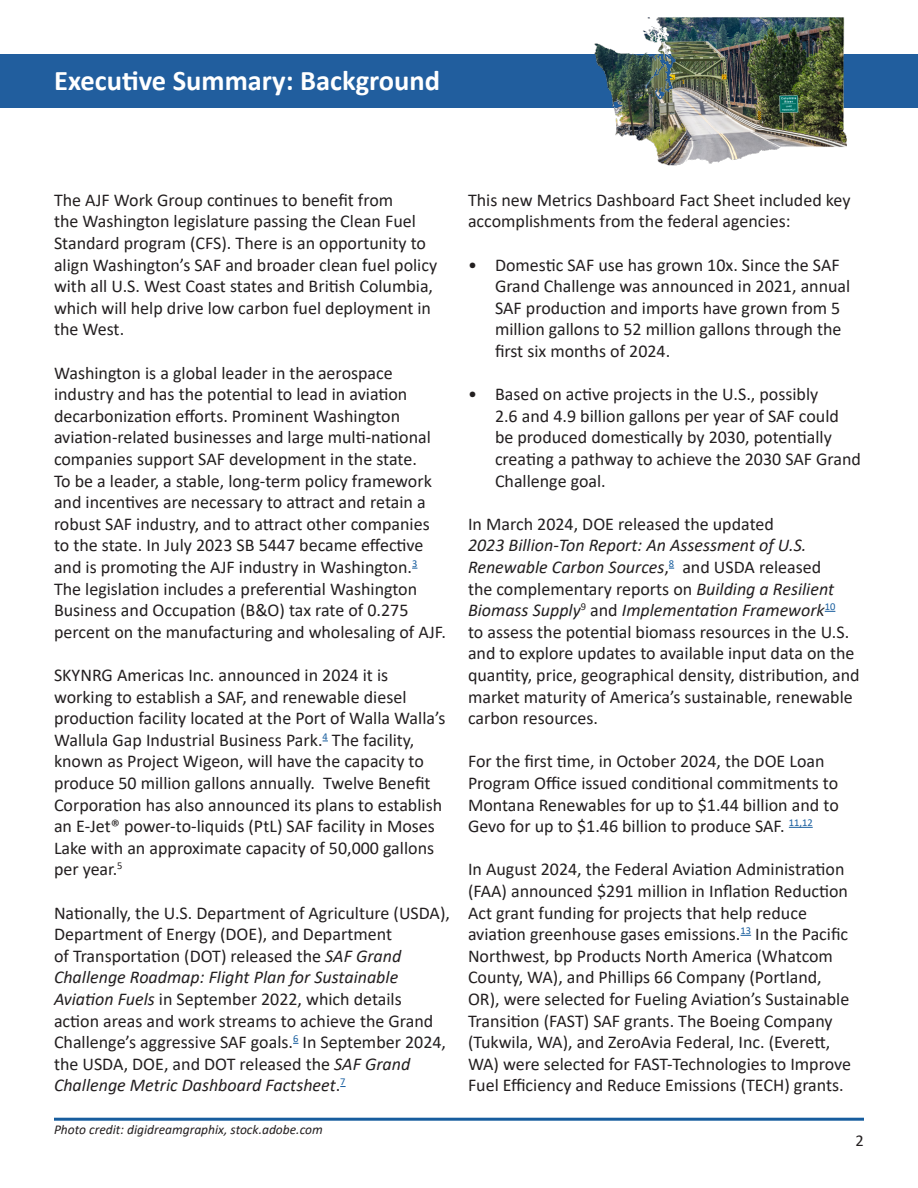
<style>
.page{position:relative;width:918px;height:1188px;background:#fff}
.page>*{position:absolute;margin:0;border:0;box-sizing:border-box;transform-origin:0 0}
.t1{font:700 28.5px "Calibri";color:#fff}
.t2{font:18px/21.6px "Calibri";color:#231f20}
.t3{font:16.5px "Calibri";color:#231f20}
.t4{font:italic 13.5px "Calibri";color:#231f20}
.s1{font-style:italic}
</style>
<div class="page">
<div style="left:0;top:54px;width:918px;height:54px;background:#215e9e"></div>
<hr style="left:54px;top:1118px;width:810px;height:3px;background:#175d9e">
<svg style="left:789px;top:827px;width:24px;height:1px"></svg>
<img style="left:594px;top:17px;width:253px;height:149px">
<p class="t1" style="left:54px;top:60px;width:388px">Executive Summary: Background</p>
<p class="t2" style="left:54px;top:189px;width:385px">The AJF Work Group continues to benefit from<br>the Washington legislature passing the Clean Fuel Standard program (CFS). There is an opportunity to align Washington’s SAF and broader clean fuel policy with all U.S. West Coast states and British Columbia, which will help drive low carbon fuel deployment in the West.</p>
<p class="t2" style="left:54px;top:361px;width:394px">Washington is a global leader in the aerospace industry and has the potential to lead in aviation decarbonization efforts. Prominent Washington aviation-related businesses and large multi-national companies support SAF development in the state.<br>To be a leader, a stable, long-term policy framework and incentives are necessary to attract and retain a robust SAF industry, and to attract other companies to the state. In July 2023 SB 5447 became effective and is promoting the AJF industry in Washington.<sup>3<br></sup>The legislation includes a preferential Washington Business and Occupation (B&amp;O) tax rate of 0.275 percent on the manufacturing and wholesaling of AJF.</p>
<p class="t2" style="left:54px;top:664px;width:393px">SKYNRG Americas Inc. announced in 2024 it is working to establish a SAF, and renewable diesel production facility located at the Port of Walla Walla’s Wallula Gap Industrial Business Park.<sup>4</sup> The facility, known as Project Wigeon, will have the capacity to produce 50 million gallons annually. Twelve Benefit Corporation has also announced its plans to establish an E-Jet® power-to-liquids (PtL) SAF facility in Moses Lake with an approximate capacity of 50,000 gallons per year.<sup>5</sup></p>
<p class="t2" style="left:54px;top:901px;width:398px">Nationally, the U.S. Department of Agriculture (USDA), Department of Energy (DOE), and Department<br>of Transportation (DOT) released the <span class="s1">SAF Grand Challenge Roadmap: Flight Plan for Sustainable Aviation Fuels</span> in September 2022, which details action areas and work streams to achieve the Grand Challenge’s aggressive SAF goals.<sup>6</sup> In September 2024, the USDA, DOE, and DOT released the <span class="s1">SAF Grand Challenge Metric Dashboard Factsheet</span>.<sup>7</sup></p>
<p class="t4" style="left:54px;top:1120px;width:270px">Photo credit: digidreamgraphix, stock.adobe.com</p>
<p class="t2" style="left:468px;top:189px;width:384px">This new Metrics Dashboard Fact Sheet included key accomplishments from the federal agencies:</p>
<p class="t2" style="left:495px;top:253px;width:357px;text-indent:-27px">• Domestic SAF use has grown 10x. Since the SAF Grand Challenge was announced in 2021, annual SAF production and imports have grown from 5 million gallons to 52 million gallons through the first six months of 2024.</p>
<p class="t2" style="left:495px;top:383px;width:368px;text-indent:-27px">• Based on active projects in the U.S., possibly<br>2.6 and 4.9 billion gallons per year of SAF could be produced domestically by 2030, potentially creating a pathway to achieve the 2030 SAF Grand Challenge goal.</p>
<p class="t2" style="left:468px;top:513px;width:393px">In March 2024, DOE released the updated<br><span class="s1">2023 Billion-Ton Report: An Assessment of U.S.<br>Renewable Carbon Sources</span>,<sup>8</sup> and USDA released<br>the complementary reports on <span class="s1">Building a Resilient Biomass Supply</span><sup>9</sup> and <span class="s1">Implementation Framework</span><sup>10<br></sup>to assess the potential biomass resources in the U.S. and to explore updates to available input data on the quantity, price, geographical density, distribution, and market maturity of America’s sustainable, renewable carbon resources.</p>
<p class="t2" style="left:468px;top:750px;width:372px">For the first time, in October 2024, the DOE Loan Program Office issued conditional commitments to Montana Renewables for up to $1.44 billion and to Gevo for up to $1.46 billion to produce SAF. <sup>11,12</sup></p>
<p class="t2" style="left:468px;top:858px;width:385px">In August 2024, the Federal Aviation Administration (FAA) announced $291 million in Inflation Reduction Act grant funding for projects that help reduce aviation greenhouse gases emissions.<sup>13</sup> In the Pacific Northwest, bp Products North America (Whatcom County, WA), and Phillips 66 Company (Portland, OR), were selected for Fueling Aviation’s Sustainable Transition (FAST) SAF grants. The Boeing Company (Tukwila, WA), and ZeroAvia Federal, Inc. (Everett, WA) were selected for FAST-Technologies to Improve Fuel Efficiency and Reduce Emissions (TECH) grants.</p>
<p class="t3" style="left:856px;top:1129px;width:10px">2</p>
</div>
